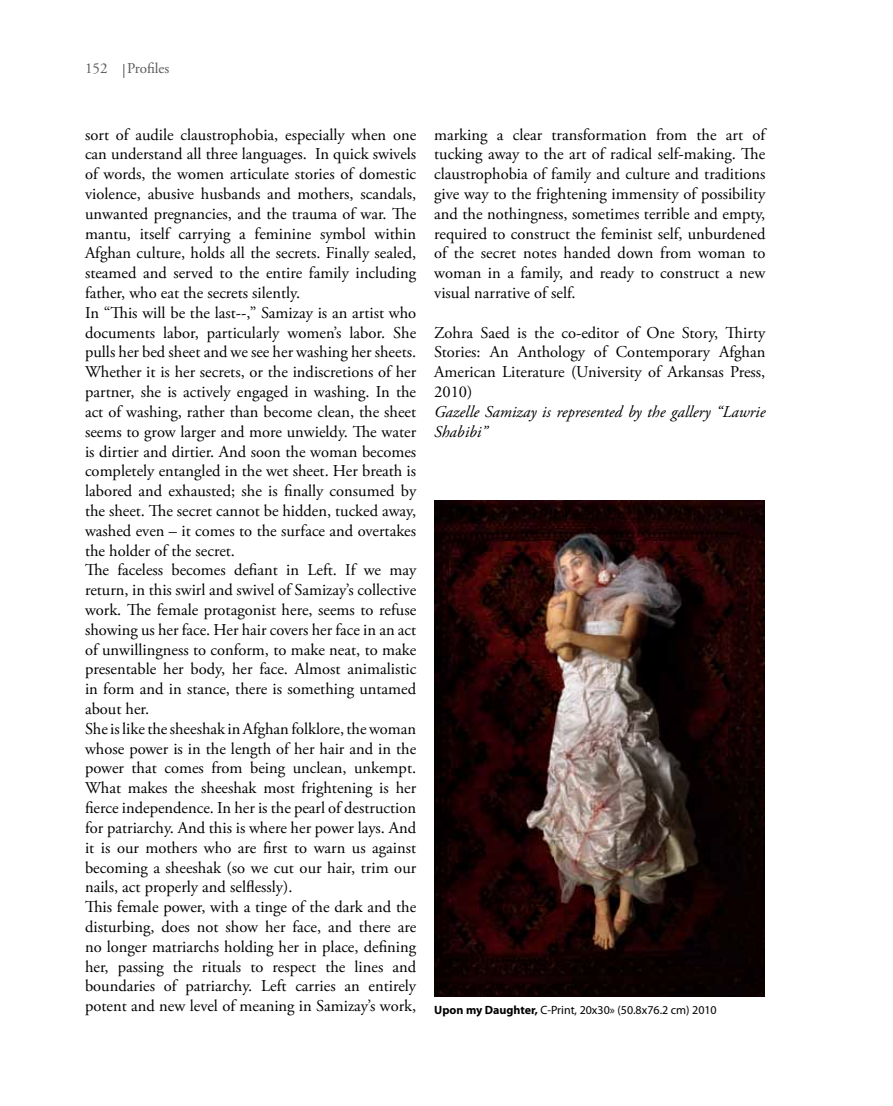
<style>
.page{position:relative;width:893px;height:1106px;background:#fff}
.page>*{position:absolute;margin:0;border:0;box-sizing:border-box;transform-origin:0 0}
.t1{font:16.5px/19.8px "Adobe Garamond Pro";color:#000;text-align:justify}
.t2{font:italic 16.5px/19.8px "Adobe Garamond Pro";color:#000}
.t3{font:15px "Adobe Garamond Pro";color:#58595b}
</style>
<div class="page">
<svg style="left:124px;top:64px;width:1px;height:14px"></svg>
<img style="left:435px;top:500px;width:330px;height:496px">
<p class="t3" style="left:85px;top:60px;width:24px">152</p>
<p class="t3" style="left:127px;top:60px;width:44px">Profiles</p>
<p class="t1" style="left:85px;top:125px;width:633px;text-align:left">sort of audile claustrophobia, especially when one<br>can understand all three languages. In quick swivels<br>of words, the women articulate stories of domestic<br>violence, abusive husbands and mothers, scandals,<br>unwanted pregnancies, and the trauma of war. The<br>mantu, itself carrying a feminine symbol within<br>Afghan culture, holds all the secrets. Finally sealed,<br>steamed and served to the entire family including<br>father, who eat the secrets silently.<br>In “This will be the last--,” Samizay is an artist who<br>documents labor, particularly women’s labor. She<br>pulls her bed sheet and we see her washing her sheets.<br>Whether it is her secrets, or the indiscretions of her<br>partner, she is actively engaged in washing. In the<br>act of washing, rather than become clean, the sheet<br>seems to grow larger and more unwieldy. The water<br>is dirtier and dirtier. And soon the woman becomes<br>completely entangled in the wet sheet. Her breath is<br>labored and exhausted; she is finally consumed by<br>the sheet. The secret cannot be hidden, tucked away,<br>washed even – it comes to the surface and overtakes<br>the holder of the secret.<br>The faceless becomes defiant in Left. If we may<br>return, in this swirl and swivel of Samizay’s collective<br>work. The female protagonist here, seems to refuse<br>showing us her face. Her hair covers her face in an act<br>of unwillingness to conform, to make neat, to make<br>presentable her body, her face. Almost animalistic<br>in form and in stance, there is something untamed<br>about her.<br>She is like the sheeshak in Afghan folklore, the woman<br>whose power is in the length of her hair and in the<br>power that comes from being unclean, unkempt.<br>What makes the sheeshak most frightening is her<br>fierce independence. In her is the pearl of destruction<br>for patriarchy. And this is where her power lays. And<br>it is our mothers who are first to warn us against<br>becoming a sheeshak (so we cut our hair, trim our<br>nails, act properly and selflessly).<br>This female power, with a tinge of the dark and the<br>disturbing, does not show her face, and there are<br>no longer matriarchs holding her in place, defining<br>her, passing the rituals to respect the lines and<br>boundaries of patriarchy. Left carries an entirely<br>potent and new level of meaning in Samizay’s work, <sub>Upon</sub> <sub>my</sub> <sub>Daughter,</sub> <sub>C-Print,</sub> <sub>20x30»</sub> <sub>(50.8x76.2</sub> <sub>cm)</sub> <sub>2010</sub></p>
<p class="t1" style="left:434px;top:125px;width:333px">marking a clear transformation from the art of tucking away to the art of radical self-making. The claustrophobia of family and culture and traditions give way to the frightening immensity of possibility and the nothingness, sometimes terrible and empty, required to construct the feminist self, unburdened of the secret notes handed down from woman to woman in a family, and ready to construct a new visual narrative of self.</p>
<p class="t1" style="left:434px;top:323px;width:333px">Zohra Saed is the co-editor of One Story, Thirty Stories: An Anthology of Contemporary Afghan American Literature (University of Arkansas Press, 2010)</p>
<p class="t2" style="left:434px;top:402px;width:333px">Gazelle Samizay is represented by the gallery “Lawrie<br>Shabibi”</p>
</div>
